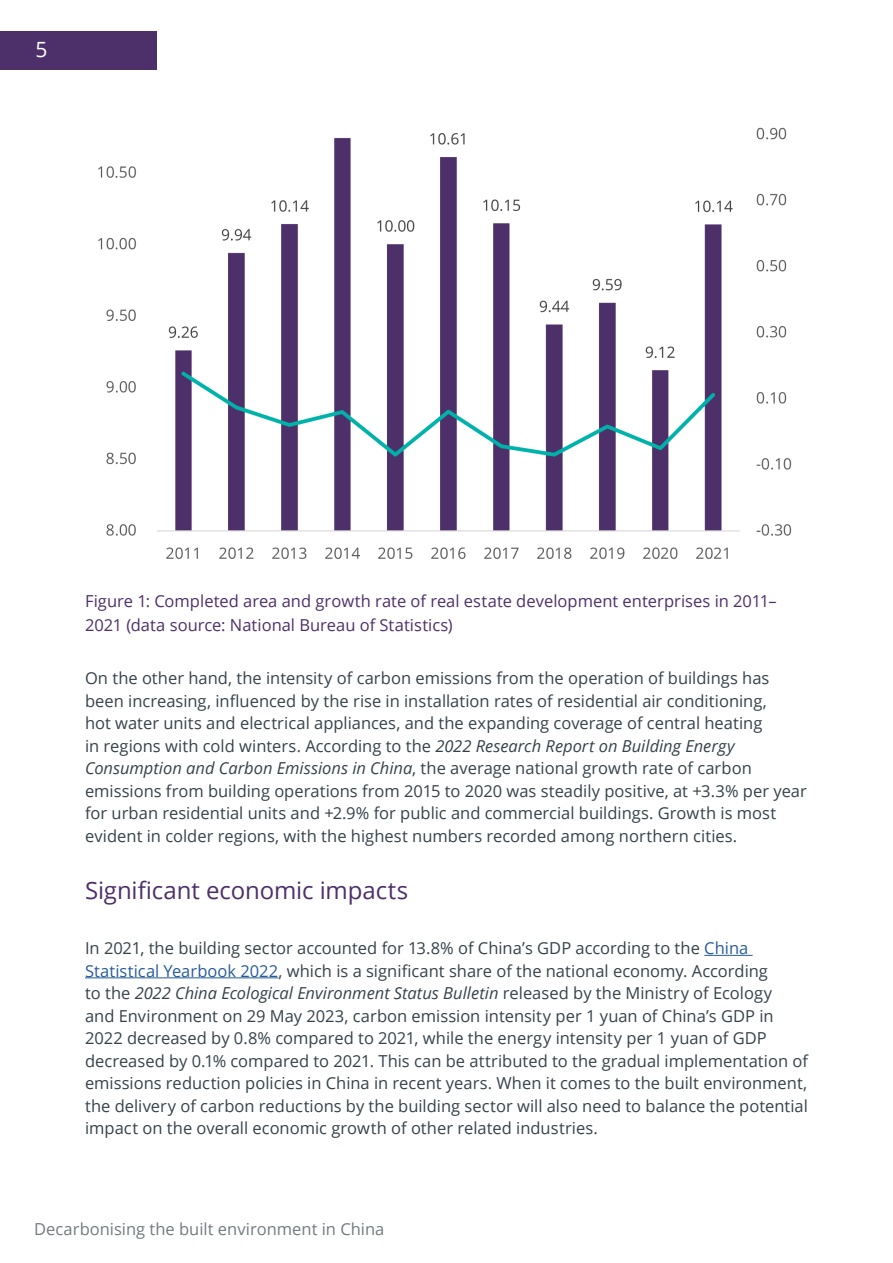
<style>
.page{position:relative;width:893px;height:1263px;background:#fff}
.page>*{position:absolute;margin:0;border:0;box-sizing:border-box;transform-origin:0 0}
.t1{font:24px "Open Sans";letter-spacing:-.005em;color:#4d3069}
.t2{font:16.5px/22.5px "Open Sans";color:#36424a}
.t3{font:16.5px/24px "Open Sans";color:#4d3069}
.t4{font:16.5px "Open Sans";color:#727b80}
.t5{font:13.5px "Open Sans";color:#fff}
.s1{font-size:21px}
.s2{font-style:italic}
.s3{color:#275b9b}
</style>
<div class="page">
<hr style="left:704px;top:955px;width:49px;height:1px;background:#275b9b">
<hr style="left:85px;top:977px;width:193px;height:1px;background:#275b9b">
<img style="left:98px;top:128px;width:694px;height:431px">
<div style="left:0;top:31px;width:157px;height:39px;background:#4d3069"></div>
<p class="t5" style="left:35px;top:42px;width:14px">I P<span class="s1">5</span></p>
<p class="t3" style="left:85px;top:588px;width:693px">Figure 1: Completed area and growth rate of real estate development enterprises in 2011–<br>2021 (data source: National Bureau of Statistics)</p>
<p class="t2" style="left:85px;top:666px;width:723px">On the other hand, the intensity of carbon emissions from the operation of buildings has been increasing, influenced by the rise in installation rates of residential air conditioning,<br>hot water units and electrical appliances, and the expanding coverage of central heating<br>in regions with cold winters. According to the <span class="s2">2022 Research Report on Building Energy Consumption and Carbon Emissions in China</span>, the average national growth rate of carbon emissions from building operations from 2015 to 2020 was steadily positive, at +3.3% per year for urban residential units and +2.9% for public and commercial buildings. Growth is most evident in colder regions, with the highest numbers recorded among northern cities.</p>
<h1 class="t1" style="left:85px;top:873px;width:325px">Significant economic impacts</h1>
<p class="t2" style="left:85px;top:936px;width:724px">In 2021, the building sector accounted for 13.8% of China’s GDP according to the <span class="s3">China Statistical Yearbook 2022</span>, which is a significant share of the national economy. According<br>to the <span class="s2">2022 China Ecological Environment Status Bulletin</span> released by the Ministry of Ecology<br>and Environment on 29 May 2023, carbon emission intensity per 1 yuan of China’s GDP in 2022 decreased by 0.8% compared to 2021, while the energy intensity per 1 yuan of GDP decreased by 0.1% compared to 2021. This can be attributed to the gradual implementation of emissions reduction policies in China in recent years. When it comes to the built environment, the delivery of carbon reductions by the building sector will also need to balance the potential impact on the overall economic growth of other related industries.</p>
<p class="t4" style="left:34px;top:1217px;width:352px">Decarbonising the built environment in China</p>
</div>
